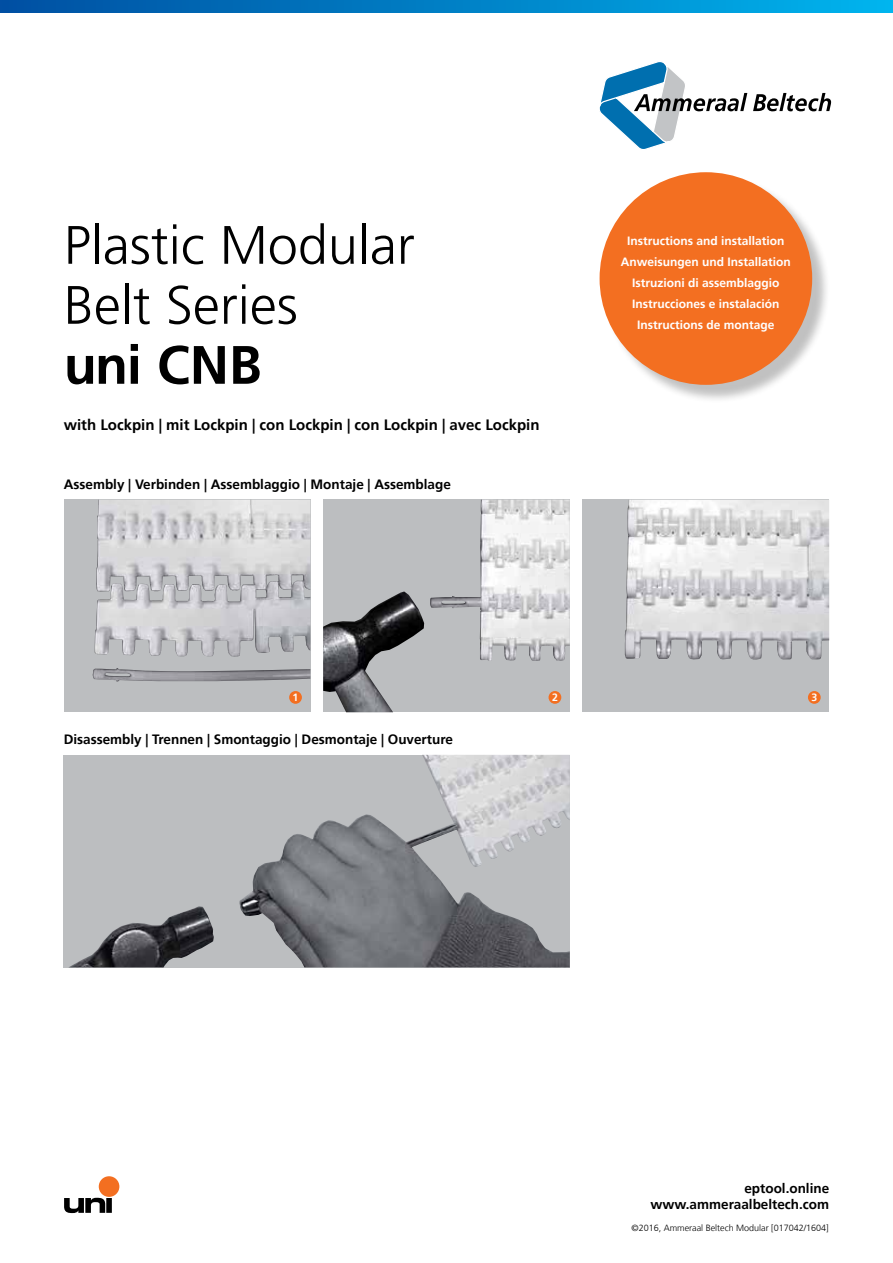
<style>
.page{position:relative;width:893px;height:1263px;background:#fff}
.page>*{position:absolute;margin:0;border:0;box-sizing:border-box;transform-origin:0 0}
.t1{font:300 54px/60px "Frutiger LT";color:#000}
.t2{font:700 54px "Frutiger";color:#000}
.t3{font:700 15px "Frutiger";color:#000}
.t4{font:700 13.5px/16.5px "Frutiger";color:#000;text-align:right}
.t5{font:700 12px/21px "Frutiger";color:#fff;text-align:center}
.t6{font:700 10.5px "Frutiger";color:#fff}
.t7{font:300 9px "Frutiger LT";color:#000}
</style>
<div class="page">
<div style="left:602px;top:174px;width:229px;height:229px;background:#000;opacity:.25"></div>
<div style="left:600px;top:172px;width:212px;height:213px;background:#f36f21;border-radius:50%"></div>
<div style="left:64px;top:500px;width:246px;height:212px;background:#bcbec0"></div>
<img style="left:95px;top:500px;width:215px;height:156px">
<img style="left:323px;top:500px;width:247px;height:212px">
<div style="left:583px;top:500px;width:246px;height:212px;background:#bcbec0"></div>
<img style="left:625px;top:500px;width:204px;height:159px">
<div style="left:289px;top:691px;width:13px;height:13px;background:#f36f21;border-radius:50%"></div>
<div style="left:808px;top:691px;width:13px;height:13px;background:#f36f21;border-radius:50%"></div>
<div style="left:549px;top:691px;width:12px;height:13px;background:#f36f21;border-radius:50%"></div>
<img style="left:68px;top:755px;width:502px;height:212px">
<svg style="left:599px;top:62px;width:148px;height:87px"></svg>
<svg style="left:753px;top:93px;width:78px;height:18px"></svg>
<svg style="left:64px;top:1198px;width:48px;height:15px"></svg>
<div style="left:99px;top:1176px;width:20px;height:21px;background:#f36f21;border-radius:50%"></div>
<svg style="left:0;top:0;width:893px;height:13px"></svg>
<h1 class="t1" style="left:64px;top:216px;width:352px">Plastic Modular<br>Belt Series</h1>
<h1 class="t2" style="left:64px;top:333px;width:200px">u n i CNB</h1>
<p class="t3" style="left:64px;top:416px;width:477px">with Lockpin | mit Lockpin | con Lockpin | con Lockpin | avec Lockpin</p>
<p class="t4" style="left:64px;top:476px;width:389px">Assembly | Verbinden | Assemblaggio | Montaje | Assemblage</p>
<p class="t5" style="left:621px;top:230px;width:172px">Instructions and installation<br>Anweisungen und Installation<br>Istruzioni di assemblaggio<br>Instrucciones e instalación<br>Instructions de montage</p>
<p class="t6" style="left:293px;top:691px;width:7px">1</p>
<p class="t6" style="left:552px;top:691px;width:7px">2</p>
<p class="t6" style="left:811px;top:691px;width:7px">3</p>
<p class="t4" style="left:64px;top:731px;width:391px">Disassembly | Trennen | Smontaggio | Desmontaje | Ouverture</p>
<p class="t4" style="left:651px;top:1180px;width:180px">eptool.online www.ammeraalbeltech.com</p>
<p class="t7" style="left:631px;top:1223px;width:199px">©2016, Ammeraal Beltech Modular [017042/1604]</p>
</div>
